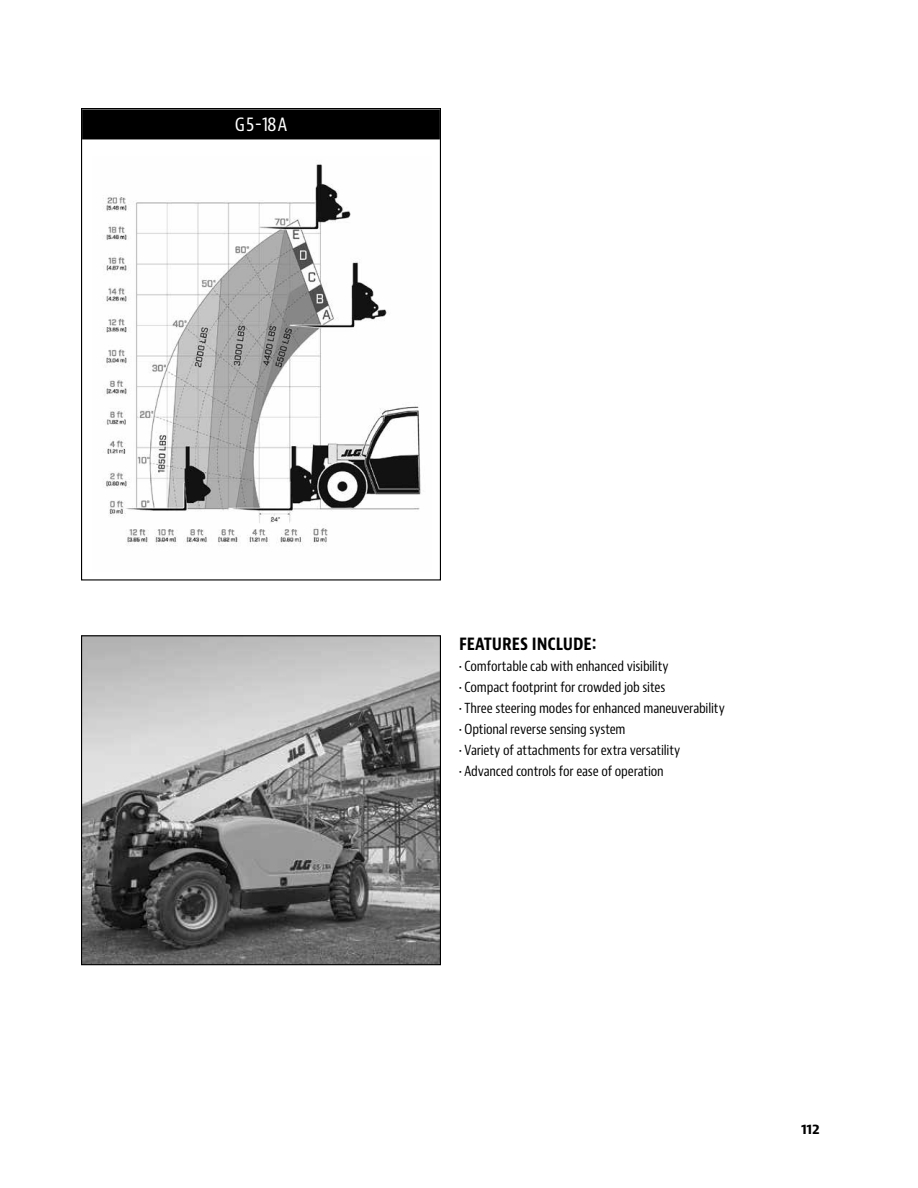
<style>
.page{position:relative;width:918px;height:1188px;background:#fff}
.page>*{position:absolute;margin:0;border:0;box-sizing:border-box;transform-origin:0 0}
.t1{font:condensed 19.5px "Bernino Sans";color:#fff}
.t2{font:700 condensed 18px "Bernino Sans";letter-spacing:-.005em;color:#000}
.t3{font:condensed 13.5px "Bernino Sans";letter-spacing:-.01em;color:#000}
.t4{font:700 13.5px "Bernino Sans";color:#000}
</style>
<div class="page">
<img style="left:83px;top:637px;width:356px;height:326px">
<div style="left:81px;top:635px;width:360px;height:330px;border:1px solid #000"></div>
<div style="left:82px;top:109px;width:358px;height:30px;background:#000"></div>
<img style="left:103px;top:164px;width:318px;height:382px">
<h1 class="t1" style="left:235px;top:112px;width:54px">G5-18A</h1>
<h2 class="t2" style="left:459px;top:632px;width:139px">FEATURES INCLUDE:</h2>
<p class="t3" style="left:459px;top:658px;width:211px">• Comfortable cab with enhanced visibility</p>
<p class="t3" style="left:459px;top:679px;width:208px">• Compact footprint for crowded job sites</p>
<p class="t3" style="left:459px;top:700px;width:267px">• Three steering modes for enhanced maneuverability</p>
<p class="t3" style="left:459px;top:721px;width:168px">• Optional reverse sensing system</p>
<p class="t3" style="left:459px;top:742px;width:223px">• Variety of attachments for extra versatility</p>
<p class="t3" style="left:459px;top:763px;width:206px">• Advanced controls for ease of operation</p>
<p class="t4" style="left:801px;top:1120px;width:20px">112</p>
</div>
